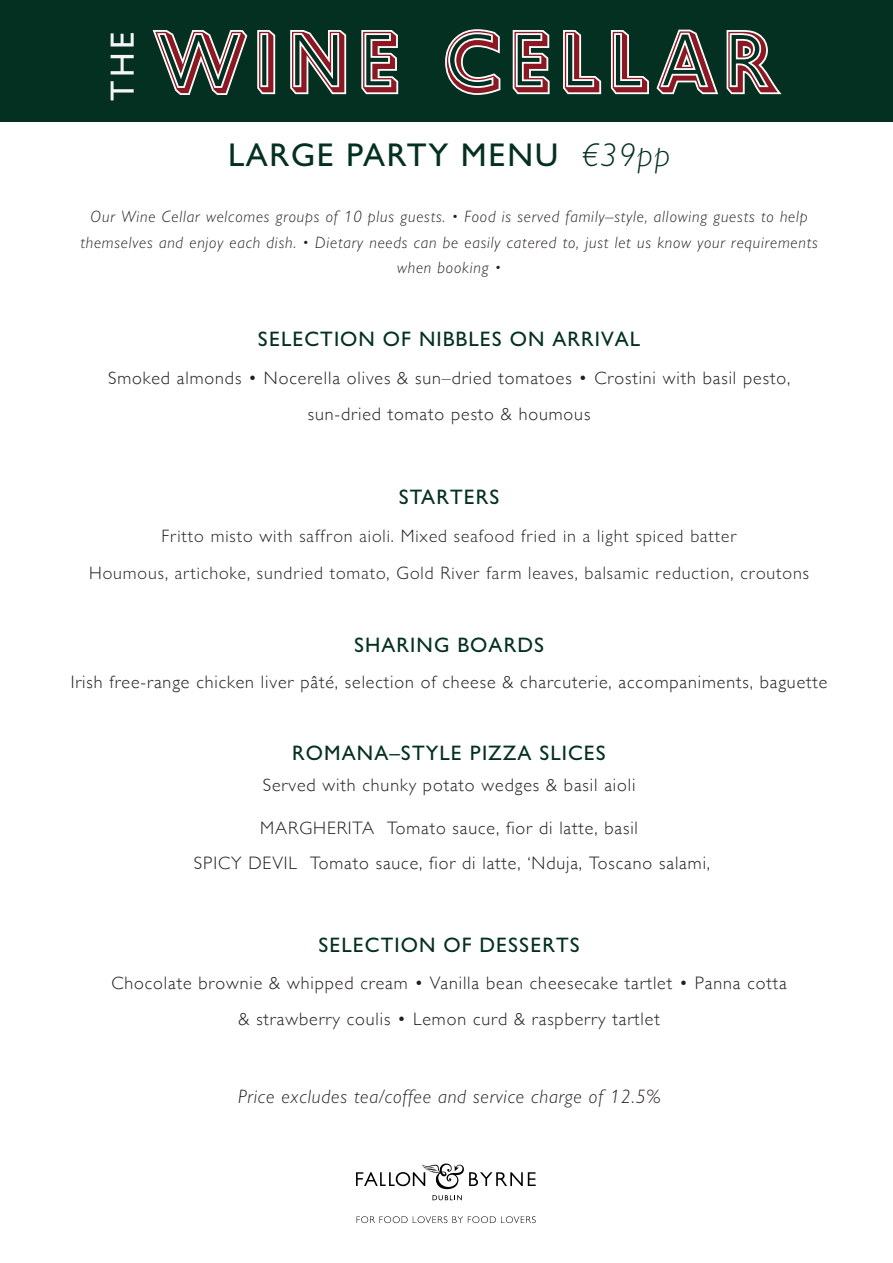
<style>
.page{position:relative;width:893px;height:1263px;background:#fff}
.page>*{position:absolute;margin:0;border:0;box-sizing:border-box;transform-origin:0 0}
.t1{font:80.4px "Gill Sans Nova Shadowed Outln";letter-spacing:.1em;color:#8b1822}
.t2{font:500 33.75px "Gill Sans Nova";color:#f4f5f6}
.t3{font:500 33px "Gill Sans Nova";letter-spacing:.05em;color:#033021}
.t4{font:500 21px "Gill Sans Nova";letter-spacing:.05em;color:#033021}
.t5{font:italic 300 19.5px "Gill Sans Nova";letter-spacing:.04em;color:#231f20}
.t6{font:300 18px/35.7px "Gill Sans";letter-spacing:.05em;color:#231f20;text-align:center}
.t7{font:300 18px/36.8px "Gill Sans Nova";letter-spacing:.05em;color:#231f20;text-align:center}
.t8{font:italic 300 16.5px/25.8px "Gill Sans Nova";letter-spacing:.05em;color:#231f20;text-align:center}
.s1{font-weight:300;font-style:italic}
</style>
<div class="page">
<svg style="left:356px;top:1163px;width:180px;height:26px"></svg>
<svg style="left:357px;top:1216px;width:179px;height:7px"></svg>
<svg style="left:432px;top:1195px;width:30px;height:5px"></svg>
<div style="left:0;top:0;width:893px;height:121px;background:#033021"></div>
<svg style="left:152px;top:30px;width:96px;height:65px"></svg>
<svg style="left:257px;top:30px;width:19px;height:65px"></svg>
<svg style="left:290px;top:30px;width:57px;height:65px"></svg>
<svg style="left:361px;top:30px;width:38px;height:65px"></svg>
<svg style="left:445px;top:29px;width:56px;height:66px"></svg>
<svg style="left:512px;top:30px;width:38px;height:65px"></svg>
<svg style="left:563px;top:30px;width:39px;height:65px"></svg>
<svg style="left:611px;top:29px;width:171px;height:66px"></svg>
<h2 class="t2" style="left:102px;top:101px;width:71px;rotate:-90deg">THE</h2>
<h1 class="t1" style="left:154px;top:2px;width:622px">WINE CELLAR</h1>
<h3 class="t3" style="left:228px;top:134px;width:444px">LARGE PARTY MENU <span class="s1">€39pp</span></h3>
<p class="t8" style="left:80px;top:203px;width:739px">Our Wine Cellar welcomes groups of 10 plus guests. • Food is served family–style, allowing guests to help themselves and enjoy each dish. • Dietary needs can be easily catered to, just let us know your requirements when booking •</p>
<p class="t4" style="left:258px;top:326px;width:384px">SELECTION OF NIBBLES ON ARRIVAL</p>
<p class="t6" style="left:108px;top:359px;width:684px">Smoked almonds • Nocerella olives &amp; sun–dried tomatoes • Crostini with basil pesto, sun-dried tomato pesto &amp; houmous</p>
<p class="t4" style="left:399px;top:484px;width:102px">STARTERS</p>
<p class="t7" style="left:89px;top:518px;width:721px">Fritto misto with saffron aioli. Mixed seafood fried in a light spiced batter<br>Houmous, artichoke, sundried tomato, Gold River farm leaves, balsamic reduction, croutons</p>
<p class="t4" style="left:354px;top:632px;width:191px">SHARING BOARDS</p>
<p class="t6" style="left:71px;top:664px;width:758px">Irish free-range chicken liver pâté, selection of cheese &amp; charcuterie, accompaniments, baguette</p>
<p class="t4" style="left:292px;top:740px;width:315px">ROMANA–STYLE PIZZA SLICES</p>
<p class="t6" style="left:263px;top:766px;width:374px">Served with chunky potato wedges &amp; basil aioli</p>
<p class="t6" style="left:194px;top:809px;width:518px">MARGHERITA Tomato sauce, fior di latte, basil<br>SPICY DEVIL Tomato sauce, fior di latte, ‘Nduja, Toscano salami,</p>
<p class="t4" style="left:318px;top:931px;width:263px">SELECTION OF DESSERTS</p>
<p class="t6" style="left:111px;top:965px;width:677px">Chocolate brownie &amp; whipped cream • Vanilla bean cheesecake tartlet • Panna cotta &amp; strawberry coulis • Lemon curd &amp; raspberry tartlet</p>
<p class="t5" style="left:238px;top:1085px;width:424px">Price excludes tea/coffee and service charge of 12.5%</p>
</div>
